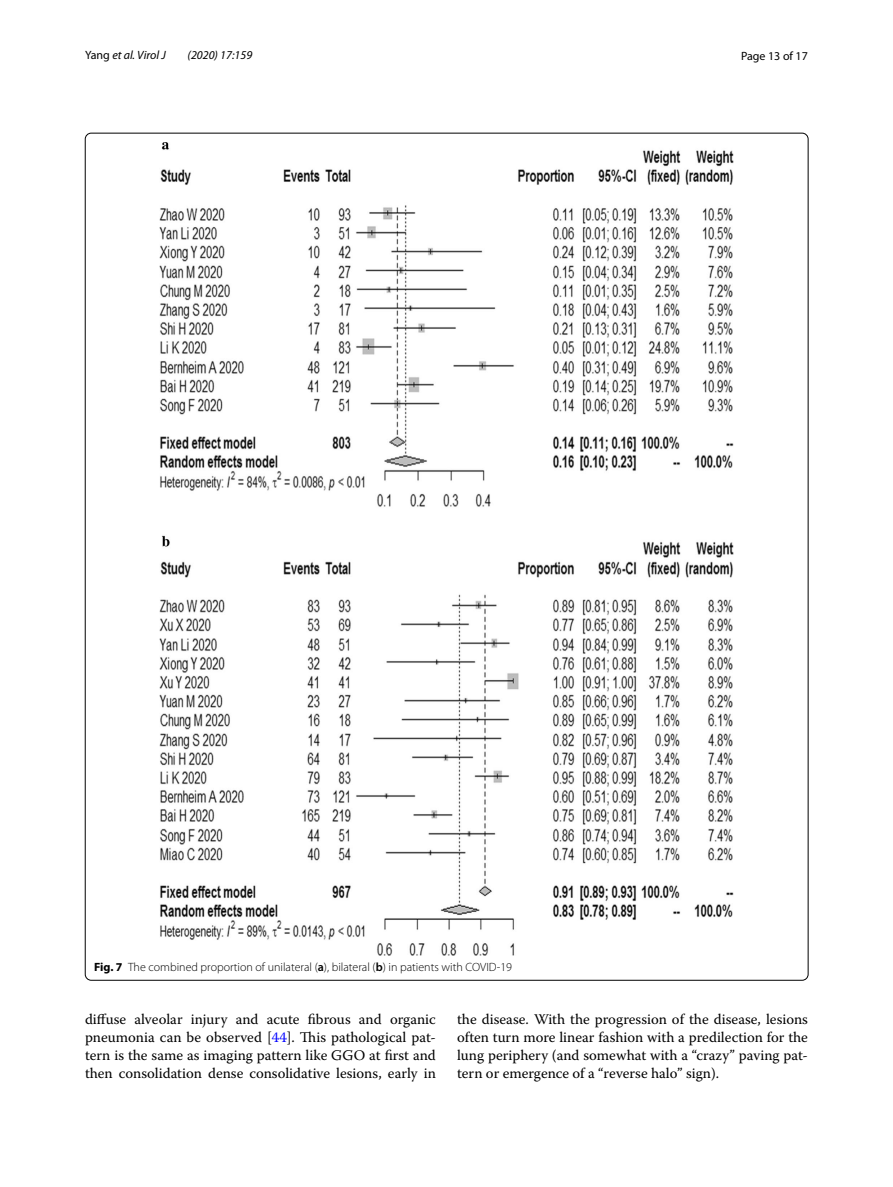
<style>
.page{position:relative;width:893px;height:1187px;background:#fff}
.page>*{position:absolute;margin:0;border:0;box-sizing:border-box;transform-origin:0 0}
.t1{font:14.7px/18px "Warnock Pro";color:#000;text-align:justify}
.t2{font:300 12px "Myriad Pro";color:#000}
.t3{font:italic 12px "Myriad Pro";color:#000}
.t4{font:12px "Myriad Pro";color:#000}
.s1{font-style:normal}
.s2{font-weight:700}
.s3{font-weight:600}
.s4{color:#00f}
</style>
<div class="page">
<img style="left:160px;top:142px;width:574px;height:813px">
<p class="t3" style="left:85px;top:48px;width:82px"><span class="s1">Yang</span> et al. Virol J</p>
<p class="t3" style="left:188px;top:48px;width:66px">(2020) 17:159</p>
<p class="t4" style="left:741px;top:48px;width:68px">Page 13 of 17</p>
<p class="t2" style="left:94px;top:960px;width:419px"><span class="s2">Fig. 7</span> The combined proportion of unilateral (<span class="s3">a</span>), bilateral (<span class="s3">b</span>) in patients with COVID-19</p>
<p class="t1" style="left:85px;top:1010px;width:352px">diffuse alveolar injury and acute fibrous and organic pneumonia can be observed [<span class="s4">44</span>]. This pathological pat&shy;tern is the same as imaging pattern like GGO at first and then consolidation dense consolidative lesions, early in</p>
<p class="t1" style="left:457px;top:1010px;width:352px">the disease. With the progression of the disease, lesions often turn more linear fashion with a predilection for the lung periphery (and somewhat with a “crazy” paving pat&shy;tern or emergence of a “reverse halo” sign).</p>
</div>
